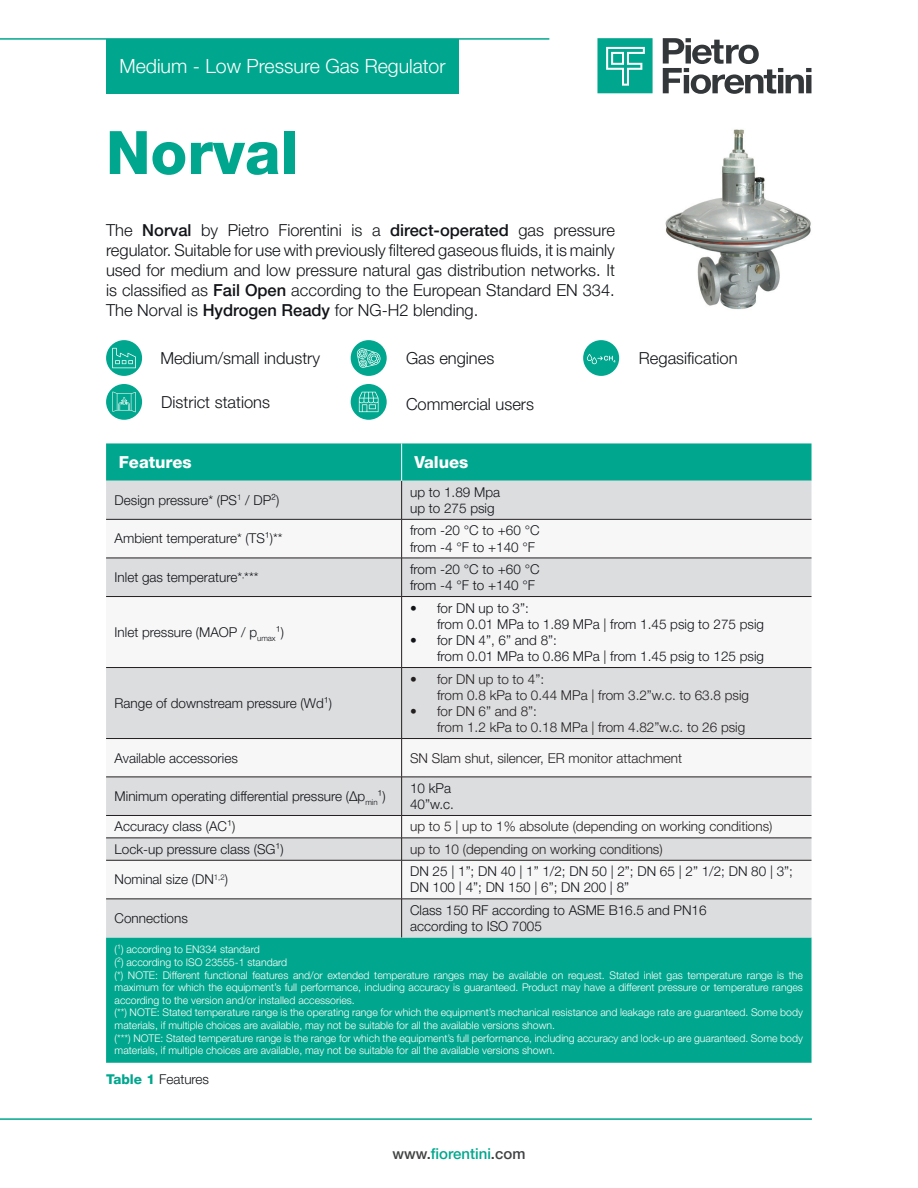
<style>
.page{position:relative;width:918px;height:1188px;background:#fff}
.page>*{position:absolute;margin:0;border:0;box-sizing:border-box;transform-origin:0 0}
.Titolo_Capitolo{font:800 60px "Helvetica Neue LT Pro";color:#00a78e}
.t1{font:300 19.5px "Helvetica Neue LT Pro";color:#fff}
.Testo{font:300 16.5px/19.8px "Helvetica Neue LT Pro";color:#121418;text-align:justify}
.titoli_tabella_bianco{font:800 16.5px "Helvetica Neue LT Pro";color:#fff}
.titoletto_technische{font:500 15px "Helvetica Neue LT Pro";color:#00a78e}
.testo_tabella{font:300 13.5px/16.2px "Helvetica Neue LT Pro";color:#121418}
.testo_tabella-2{font:300 13.5px/16.2px "Helvetica Neue LT Pro";color:#231f20}
.testo_tabella-3{font:300 10.5px/12.6px "Helvetica Neue LT Pro";color:#fff}
.s1{font-weight:500}
.s2{font-weight:800;color:#00a78e}
.s3{color:#414243}
</style>
<div class="page">
<hr style="left:0;top:38px;width:549px;height:2px;background:#00a78e">
<hr style="left:0;top:1118px;width:812px;height:2px;background:#00a78e">
<svg style="left:663px;top:38px;width:148px;height:56px"></svg>
<svg style="left:597px;top:38px;width:56px;height:55px;background:#29b5a0"></svg>
<div style="left:106px;top:39px;width:353px;height:55px;background:#00a78e"></div>
<div style="left:106px;top:340px;width:36px;height:36px;background:#00a78e;border-radius:50%"></div>
<svg style="left:112px;top:348px;width:24px;height:20px"></svg>
<div style="left:106px;top:384px;width:36px;height:36px;background:#00a78e;border-radius:50%"></div>
<svg style="left:112px;top:392px;width:24px;height:20px"></svg>
<div style="left:351px;top:340px;width:36px;height:36px;background:#00a78e;border-radius:50%"></div>
<svg style="left:357px;top:348px;width:24px;height:20px"></svg>
<div style="left:351px;top:384px;width:36px;height:36px;background:#00a78e;border-radius:50%"></div>
<svg style="left:359px;top:392px;width:20px;height:20px"></svg>
<div style="left:583px;top:340px;width:36px;height:36px;background:#00a78e;border-radius:50%"></div>
<svg style="left:587px;top:354px;width:29px;height:10px"></svg>
<img style="left:665px;top:129px;width:146px;height:181px">
<div style="left:106px;top:443px;width:706px;height:620px;background:#00a78e"></div>
<div style="left:106px;top:481px;width:706px;height:456px;background:#dcdddf"></div>
<svg style="left:106px;top:520px;width:706px;height:379px"></svg>
<hr style="left:401px;top:481px;width:1px;height:38px;background:#231f20">
<hr style="left:106px;top:519px;width:296px;height:1px;background:#231f20">
<hr style="left:402px;top:519px;width:410px;height:1px;background:#231f20">
<hr style="left:401px;top:520px;width:1px;height:38px;background:#231f20">
<hr style="left:106px;top:558px;width:296px;height:1px;background:#231f20">
<hr style="left:402px;top:558px;width:410px;height:1px;background:#231f20">
<hr style="left:401px;top:558px;width:1px;height:38px;background:#231f20">
<hr style="left:106px;top:596px;width:296px;height:1px;background:#231f20">
<hr style="left:402px;top:596px;width:410px;height:1px;background:#231f20">
<hr style="left:401px;top:597px;width:1px;height:70px;background:#231f20">
<hr style="left:106px;top:667px;width:296px;height:1px;background:#231f20">
<hr style="left:402px;top:667px;width:410px;height:1px;background:#231f20">
<hr style="left:401px;top:668px;width:1px;height:70px;background:#231f20">
<hr style="left:106px;top:738px;width:296px;height:1px;background:#231f20">
<hr style="left:402px;top:738px;width:410px;height:1px;background:#231f20">
<hr style="left:401px;top:739px;width:1px;height:38px;background:#231f20">
<hr style="left:106px;top:777px;width:296px;height:1px;background:#231f20">
<hr style="left:402px;top:777px;width:410px;height:1px;background:#231f20">
<hr style="left:401px;top:777px;width:1px;height:38px;background:#231f20">
<hr style="left:106px;top:815px;width:296px;height:1px;background:#231f20">
<hr style="left:402px;top:815px;width:410px;height:1px;background:#231f20">
<hr style="left:106px;top:838px;width:296px;height:1px;background:#231f20">
<hr style="left:402px;top:838px;width:410px;height:1px;background:#231f20">
<svg style="left:401px;top:816px;width:1px;height:44px"></svg>
<hr style="left:106px;top:860px;width:296px;height:1px;background:#231f20">
<hr style="left:402px;top:860px;width:410px;height:1px;background:#231f20">
<hr style="left:401px;top:860px;width:1px;height:39px;background:#231f20">
<hr style="left:106px;top:899px;width:296px;height:1px;background:#231f20">
<hr style="left:402px;top:899px;width:410px;height:1px;background:#231f20">
<hr style="left:401px;top:899px;width:1px;height:38px;background:#231f20">
<hr style="left:401px;top:443px;width:1px;height:38px;background:#fff">
<h2 class="t1" style="left:119px;top:54px;width:328px">Medium - Low Pressure Gas Regulator</h2>
<p class="Titolo_Capitolo" style="left:106px;top:117px;width:194px">Norval</p>
<p class="Testo" style="left:106px;top:220px;width:510px">The <span class="s1">Norval</span> by Pietro Fiorentini is a <span class="s1">direct-operated</span> gas pressure regulator. Suitable for use with previously filtered gaseous fluids, it is mainly used for medium and low pressure natural gas distribution networks. It is classified as <span class="s1">Fail Open</span> according to the European Standard EN 334.<br>The Norval is <span class="s1">Hydrogen Ready</span> for NG-H2 blending.</p>
<p class="Testo" style="left:160px;top:348px;width:161px">Medium/small industry</p>
<p class="Testo" style="left:639px;top:348px;width:100px">Regasification</p>
<p class="Testo" style="left:406px;top:394px;width:130px">Commercial users</p>
<p class="Testo" style="left:406px;top:348px;width:90px">Gas engines</p>
<p class="Testo" style="left:161px;top:392px;width:110px">District stations</p>
<p class="titoli_tabella_bianco" style="left:119px;top:452px;width:74px">Features</p>
<p class="titoli_tabella_bianco" style="left:414px;top:452px;width:56px">Values</p>
<p class="testo_tabella" style="left:115px;top:492px;width:166px">Design pressure* (PS<sup>1</sup> / DP²)</p>
<p class="testo_tabella" style="left:410px;top:484px;width:92px">up to 1.89 Mpa</p>
<p class="testo_tabella" style="left:410px;top:500px;width:86px">up to 275 psig</p>
<p class="testo_tabella" style="left:115px;top:530px;width:170px">Ambient temperature* (TS¹)**</p>
<p class="testo_tabella" style="left:115px;top:569px;width:145px">Inlet gas temperature*<sup>,</sup>***</p>
<p class="testo_tabella" style="left:115px;top:624px;width:171px">Inlet pressure (MAOP / p<sub>umax</sub>¹)</p>
<p class="testo_tabella" style="left:115px;top:695px;width:219px">Range of downstream pressure (Wd¹)</p>
<p class="testo_tabella" style="left:410px;top:522px;width:131px">from -20 °C to +60 °C</p>
<p class="testo_tabella" style="left:410px;top:538px;width:126px">from -4 °F to +140 °F</p>
<p class="testo_tabella" style="left:410px;top:561px;width:131px">from -20 °C to +60 °C</p>
<p class="testo_tabella" style="left:410px;top:577px;width:126px">from -4 °F to +140 °F</p>
<p class="testo_tabella" style="left:437px;top:599px;width:328px;text-indent:-27px">• for DN up to 3”:<br>from 0.01 MPa to 1.89 MPa | from 1.45 psig to 275 psig</p>
<p class="testo_tabella" style="left:437px;top:632px;width:328px;text-indent:-27px">• for DN 4”, 6” and 8”:<br>from 0.01 MPa to 0.86 MPa | from 1.45 psig to 125 psig</p>
<p class="testo_tabella-2" style="left:437px;top:670px;width:313px;text-indent:-27px">• for DN up to to 4”:<br>from 0.8 kPa to 0.44 MPa | from 3.2”w.c. to 63.8 psig</p>
<p class="testo_tabella-2" style="left:437px;top:703px;width:310px;text-indent:-27px">• for DN 6” and 8”:<br>from 1.2 kPa to 0.18 MPa | from 4.82”w.c. to 26 psig</p>
<p class="testo_tabella" style="left:115px;top:749px;width:125px">Available accessories</p>
<p class="testo_tabella-2" style="left:410px;top:749px;width:274px">SN Slam shut, silencer, ER monitor attachment</p>
<p class="testo_tabella" style="left:115px;top:788px;width:273px">Minimum operating differential pressure (Δp<sub>min</sub>¹)</p>
<p class="testo_tabella" style="left:410px;top:780px;width:43px">10 kPa</p>
<p class="testo_tabella" style="left:410px;top:796px;width:45px">40”w.c.</p>
<p class="testo_tabella" style="left:115px;top:818px;width:122px">Accuracy class (AC¹)</p>
<p class="testo_tabella-2" style="left:410px;top:818px;width:364px">up to 5 | up to 1% absolute (depending on working conditions)</p>
<p class="testo_tabella" style="left:115px;top:841px;width:171px">Lock-up pressure class (SG¹)</p>
<p class="testo_tabella-2" style="left:410px;top:841px;width:254px">up to 10 (depending on working conditions)</p>
<p class="testo_tabella" style="left:115px;top:871px;width:115px">Nominal size (DN<sup>1,2</sup>)</p>
<p class="testo_tabella" style="left:410px;top:863px;width:384px">DN 25 | 1”; DN 40 | 1” 1/2; DN 50 | 2”; DN 65 | 2” 1/2; DN 80 | 3”;<br>DN 100 | 4”; DN 150 | 6”; DN 200 | 8”</p>
<p class="testo_tabella" style="left:115px;top:910px;width:75px">Connections</p>
<p class="testo_tabella" style="left:410px;top:902px;width:298px">Class 150 RF according to ASME B16.5 and PN16 according to ISO 7005</p>
<p class="testo_tabella-3" style="left:115px;top:943px;width:147px">(¹) according to EN334 standard</p>
<p class="testo_tabella-3" style="left:115px;top:956px;width:174px">(²) according to ISO 23555-1 standard</p>
<p class="testo_tabella-3" style="left:115px;top:968px;width:690px;text-align:justify">(*) NOTE: Different functional features and/or extended temperature ranges may be available on request. Stated inlet gas temperature range is the maximum for which the equipment’s full performance, including accuracy is guaranteed. Product may have a different pressure or temperature ranges according to the version and/or installed accessories.</p>
<p class="testo_tabella-3" style="left:115px;top:1006px;width:690px">(**) NOTE: Stated temperature range is the operating range for which the equipment’s mechanical resistance and leakage rate are guaranteed. Some body materials, if multiple choices are available, may not be suitable for all the available versions shown.</p>
<p class="testo_tabella-3" style="left:115px;top:1031px;width:690px">(***) NOTE: Stated temperature range is the range for which the equipment’s full performance, including accuracy and lock-up are guaranteed. Some body materials, if multiple choices are available, may not be suitable for all the available versions shown.</p>
<p class="testo_tabella" style="left:106px;top:1070px;width:105px"><span class="s2">Table 1</span> Features</p>
<p class="titoletto_technische" style="left:393px;top:1145px;width:134px"><span class="s3">www.</span>fiorentini<span class="s3">.com</span></p>
</div>
